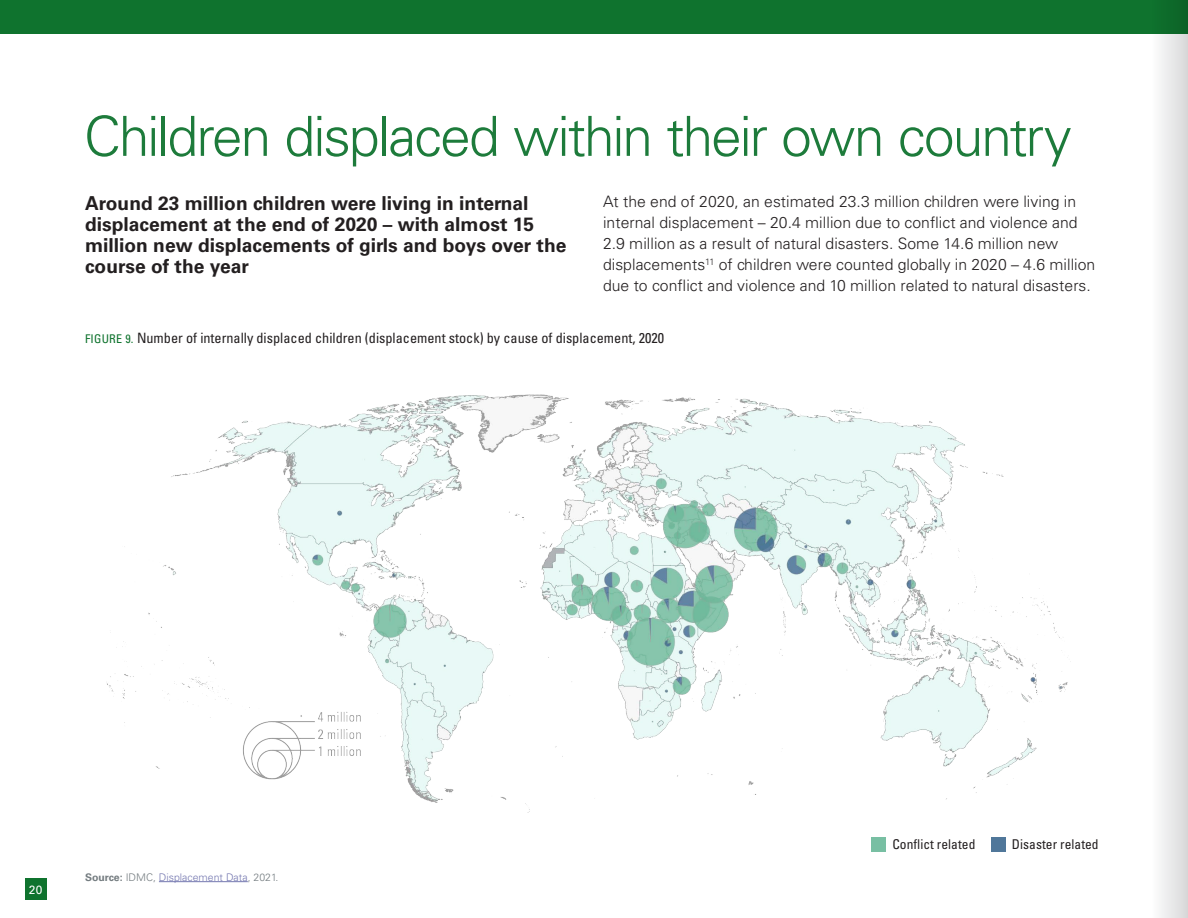
<style>
.page{position:relative;width:1188px;height:918px;background:#fff}
.page>*{position:absolute;margin:0;border:0;box-sizing:border-box;transform-origin:0 0}
.t1{font:300 55.35px "Univers LT Std";letter-spacing:-.04em;color:#1d7b3b}
.Chart_Main{font:700 19.2px/21px "Univers LT Std";color:#231f20}
.Body{font:300 15.75px/21px "Univers LT Std";letter-spacing:.005em;color:#231f20}
.Figure_Title{font:condensed 14.25px "Univers LT Std";color:#231f20}
.Body-2{font:condensed 13.5px "Univers LT Std";letter-spacing:.005em;color:#231f20}
.t2{font:12px "Univers LT Std";color:#fff}
.Source{font:300 10.5px "Univers LT Std";color:#7477b0}
.s1{font-size:12px;color:#0f732e}
.s2{font-weight:700;color:#747c80}
.s3{color:#747c80}
</style>
<div class="page">
<div style="left:0;top:0;width:1188px;height:34px;background:#0f732e"></div>
<div style="left:25px;top:879px;width:21px;height:21px;background:#0f732e"></div>
<hr style="left:159px;top:881px;width:89px;height:1px;background:#7477b0">
<img style="left:107px;top:394px;width:961px;height:419px">
<div style="left:872px;top:837px;width:14px;height:15px;background:#78bfa3"></div>
<div style="left:991px;top:837px;width:14px;height:15px;background:#50779a"></div>
<svg style="left:1161px;top:0;width:26px;height:918px"></svg>
<hr style="left:1187px;top:0;width:1px;height:918px;background:#d7d6d6">
<h2 class="t1" style="left:84px;top:103px;width:989px">Children displaced within their own country</h2>
<p class="Chart_Main" style="left:85px;top:193px;width:483px">Around 23 million children were living in internal displacement at the end of 2020 – with almost 15 million new displacements of girls and boys over the course of the year</p>
<p class="Body" style="left:603px;top:191px;width:494px">At the end of 2020, an estimated 23.3 million children were living in internal displacement – 20.4 million due to conflict and violence and 2.9 million as a result of natural disasters. Some 14.6 million new displacements<sup>11</sup> of children were counted globally in 2020 – 4.6 million due to conflict and violence and 10 million related to natural disasters.</p>
<p class="Figure_Title" style="left:85px;top:329px;width:581px"><span class="s1">FIGURE 9.</span> Number of internally displaced children (displacement stock) by cause of displacement, 2020</p>
<p class="t2" style="left:29px;top:882px;width:15px">20</p>
<p class="Source" style="left:85px;top:871px;width:195px"><span class="s2">Source:</span> <span class="s3">IDMC,</span> Displacement Data<span class="s3">, 2021.</span></p>
<p class="Body-2" style="left:892px;top:836px;width:85px">Conflict related</p>
<p class="Body-2" style="left:1012px;top:836px;width:88px">Disaster related</p>
</div>
